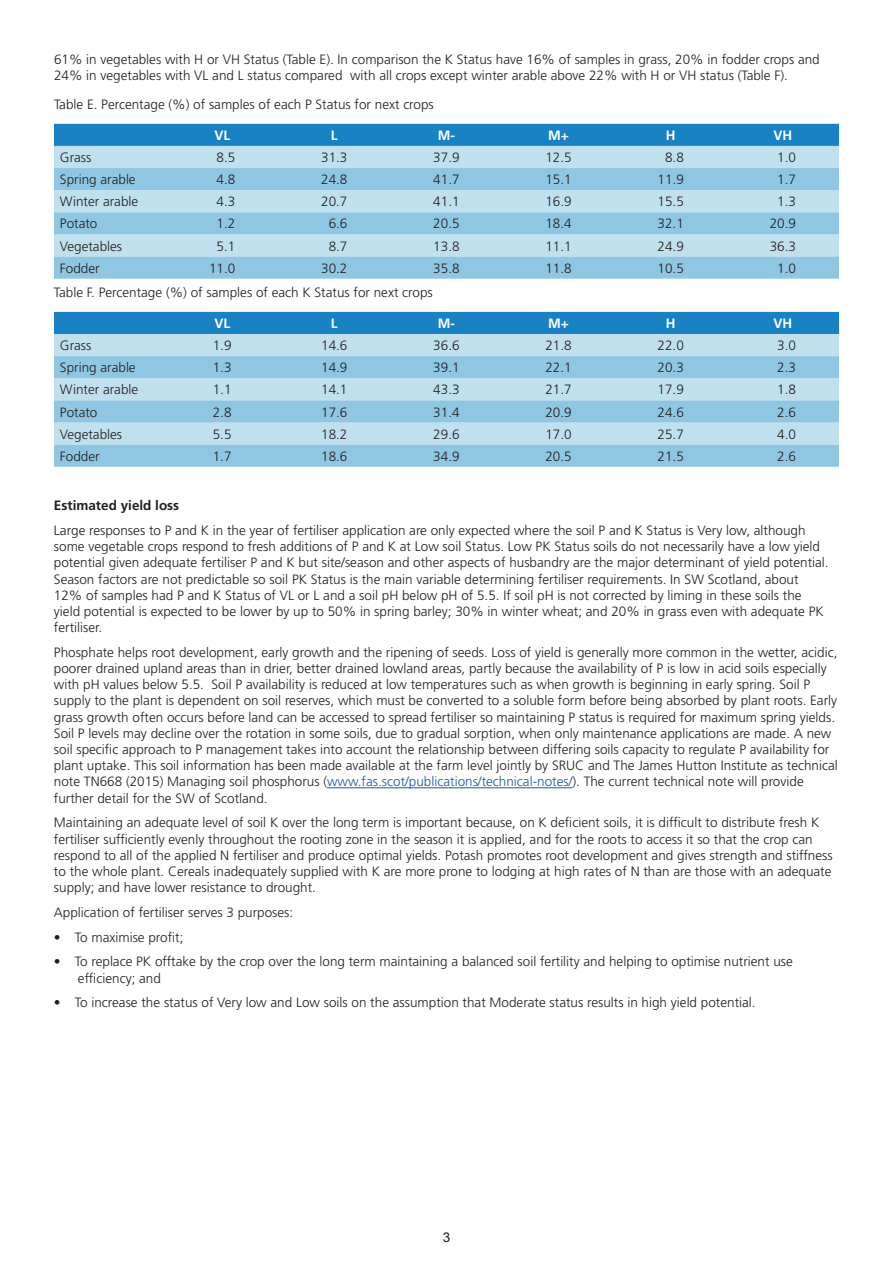
<style>
.page{position:relative;width:893px;height:1263px;background:#fff}
.page>*{position:absolute;margin:0;border:0;box-sizing:border-box;transform-origin:0 0}
.t1{font:300 13.5px/16.2px "Frutiger LT Std";color:#231f20}
.t2{font:700 13.5px "Frutiger LT Std";color:#fff}
.t3{font:700 13.5px "Frutiger LT Std";color:#231f20}
.t4{font:13.5px "Arial";color:#231f20}
.s1{color:#1e56a6}
</style>
<div class="page">
<hr style="left:327px;top:787px;width:245px;height:1px;background:#1e56a6">
<div style="left:54px;top:124px;width:785px;height:22px;background:#1982c4"></div>
<div style="left:54px;top:146px;width:785px;height:22px;background:#c1e0ee"></div>
<svg style="left:54px;top:168px;width:785px;height:111px;background:#a3d1e7"></svg>
<div style="left:54px;top:312px;width:785px;height:22px;background:#1982c4"></div>
<div style="left:54px;top:334px;width:785px;height:22px;background:#c1e0ee"></div>
<svg style="left:54px;top:356px;width:785px;height:111px;background:#a3d1e7"></svg>
<p class="t1" style="left:54px;top:52px;width:767px">61% in vegetables with H or VH Status (Table E). In comparison the K Status have 16% of samples in grass, 20% in fodder crops and<br>24% in vegetables with VL and L status compared with all crops except winter arable above 22% with H or VH status (Table F).</p>
<p class="t1" style="left:54px;top:97px;width:381px">Table E. Percentage (%) of samples of each P Status for next crops</p>
<p class="t2" style="left:214px;top:127px;width:17px">VL</p>
<p class="t2" style="left:331px;top:127px;width:8px">L</p>
<p class="t2" style="left:438px;top:127px;width:19px">M-</p>
<p class="t2" style="left:548px;top:127px;width:22px">M+</p>
<p class="t2" style="left:666px;top:127px;width:11px">H</p>
<p class="t2" style="left:773px;top:127px;width:20px">VH</p>
<p class="t1" style="left:60px;top:149px;width:33px">Grass</p>
<p class="t1" style="left:217px;top:149px;width:20px">8.5</p>
<p class="t1" style="left:321px;top:149px;width:28px">31.3</p>
<p class="t1" style="left:433px;top:149px;width:28px">37.9</p>
<p class="t1" style="left:545px;top:149px;width:28px">12.5</p>
<p class="t1" style="left:665px;top:149px;width:20px">8.8</p>
<p class="t1" style="left:777px;top:149px;width:20px">1.0</p>
<p class="t1" style="left:60px;top:172px;width:77px">Spring arable</p>
<p class="t1" style="left:217px;top:172px;width:20px">4.8</p>
<p class="t1" style="left:321px;top:172px;width:28px">24.8</p>
<p class="t1" style="left:433px;top:172px;width:28px">41.7</p>
<p class="t1" style="left:545px;top:172px;width:28px">15.1</p>
<p class="t1" style="left:658px;top:172px;width:28px">11.9</p>
<p class="t1" style="left:777px;top:172px;width:20px">1.7</p>
<p class="t1" style="left:60px;top:194px;width:80px">Winter arable</p>
<p class="t1" style="left:217px;top:194px;width:20px">4.3</p>
<p class="t1" style="left:321px;top:194px;width:28px">20.7</p>
<p class="t1" style="left:433px;top:194px;width:28px">41.1</p>
<p class="t1" style="left:545px;top:194px;width:28px">16.9</p>
<p class="t1" style="left:658px;top:194px;width:28px">15.5</p>
<p class="t1" style="left:777px;top:194px;width:20px">1.3</p>
<p class="t1" style="left:60px;top:216px;width:39px">Potato</p>
<p class="t1" style="left:217px;top:216px;width:20px">1.2</p>
<p class="t1" style="left:329px;top:216px;width:20px">6.6</p>
<p class="t1" style="left:433px;top:216px;width:28px">20.5</p>
<p class="t1" style="left:545px;top:216px;width:28px">18.4</p>
<p class="t1" style="left:658px;top:216px;width:28px">32.1</p>
<p class="t1" style="left:770px;top:216px;width:28px">20.9</p>
<p class="t1" style="left:60px;top:238px;width:64px">Vegetables</p>
<p class="t1" style="left:217px;top:238px;width:20px">5.1</p>
<p class="t1" style="left:329px;top:238px;width:20px">8.7</p>
<p class="t1" style="left:433px;top:238px;width:28px">13.8</p>
<p class="t1" style="left:545px;top:238px;width:28px">11.1</p>
<p class="t1" style="left:658px;top:238px;width:28px">24.9</p>
<p class="t1" style="left:770px;top:238px;width:28px">36.3</p>
<p class="t1" style="left:60px;top:260px;width:41px">Fodder</p>
<p class="t1" style="left:209px;top:260px;width:28px">11.0</p>
<p class="t1" style="left:321px;top:260px;width:28px">30.2</p>
<p class="t1" style="left:433px;top:260px;width:28px">35.8</p>
<p class="t1" style="left:545px;top:260px;width:28px">11.8</p>
<p class="t1" style="left:658px;top:260px;width:28px">10.5</p>
<p class="t1" style="left:777px;top:260px;width:20px">1.0</p>
<p class="t1" style="left:54px;top:285px;width:380px">Table F. Percentage (%) of samples of each K Status for next crops</p>
<p class="t2" style="left:214px;top:315px;width:17px">VL</p>
<p class="t2" style="left:331px;top:315px;width:8px">L</p>
<p class="t2" style="left:438px;top:315px;width:19px">M-</p>
<p class="t2" style="left:548px;top:315px;width:22px">M+</p>
<p class="t2" style="left:666px;top:315px;width:11px">H</p>
<p class="t2" style="left:773px;top:315px;width:20px">VH</p>
<p class="t1" style="left:60px;top:338px;width:33px">Grass</p>
<p class="t1" style="left:213px;top:338px;width:20px">1.9</p>
<p class="t1" style="left:321px;top:338px;width:28px">14.6</p>
<p class="t1" style="left:433px;top:338px;width:28px">36.6</p>
<p class="t1" style="left:545px;top:338px;width:28px">21.8</p>
<p class="t1" style="left:658px;top:338px;width:28px">22.0</p>
<p class="t1" style="left:777px;top:338px;width:20px">3.0</p>
<p class="t1" style="left:60px;top:360px;width:77px">Spring arable</p>
<p class="t1" style="left:213px;top:360px;width:20px">1.3</p>
<p class="t1" style="left:321px;top:360px;width:28px">14.9</p>
<p class="t1" style="left:433px;top:360px;width:28px">39.1</p>
<p class="t1" style="left:545px;top:360px;width:28px">22.1</p>
<p class="t1" style="left:658px;top:360px;width:28px">20.3</p>
<p class="t1" style="left:777px;top:360px;width:20px">2.3</p>
<p class="t1" style="left:60px;top:382px;width:80px">Winter arable</p>
<p class="t1" style="left:213px;top:382px;width:20px">1.1</p>
<p class="t1" style="left:321px;top:382px;width:28px">14.1</p>
<p class="t1" style="left:433px;top:382px;width:28px">43.3</p>
<p class="t1" style="left:545px;top:382px;width:28px">21.7</p>
<p class="t1" style="left:658px;top:382px;width:28px">17.9</p>
<p class="t1" style="left:777px;top:382px;width:20px">1.8</p>
<p class="t1" style="left:60px;top:404px;width:39px">Potato</p>
<p class="t1" style="left:213px;top:404px;width:20px">2.8</p>
<p class="t1" style="left:321px;top:404px;width:28px">17.6</p>
<p class="t1" style="left:433px;top:404px;width:28px">31.4</p>
<p class="t1" style="left:545px;top:404px;width:28px">20.9</p>
<p class="t1" style="left:658px;top:404px;width:28px">24.6</p>
<p class="t1" style="left:777px;top:404px;width:20px">2.6</p>
<p class="t1" style="left:60px;top:426px;width:64px">Vegetables</p>
<p class="t1" style="left:213px;top:426px;width:20px">5.5</p>
<p class="t1" style="left:321px;top:426px;width:28px">18.2</p>
<p class="t1" style="left:433px;top:426px;width:28px">29.6</p>
<p class="t1" style="left:545px;top:426px;width:28px">17.0</p>
<p class="t1" style="left:658px;top:426px;width:28px">25.7</p>
<p class="t1" style="left:777px;top:426px;width:20px">4.0</p>
<p class="t1" style="left:60px;top:448px;width:41px">Fodder</p>
<p class="t1" style="left:213px;top:448px;width:20px">1.7</p>
<p class="t1" style="left:321px;top:448px;width:28px">18.6</p>
<p class="t1" style="left:433px;top:448px;width:28px">34.9</p>
<p class="t1" style="left:545px;top:448px;width:28px">20.5</p>
<p class="t1" style="left:658px;top:448px;width:28px">21.5</p>
<p class="t1" style="left:777px;top:448px;width:20px">2.6</p>
<p class="t3" style="left:54px;top:498px;width:127px">Estimated yield loss</p>
<p class="t1" style="left:54px;top:522px;width:776px">Large responses to P and K in the year of fertiliser application are only expected where the soil P and K Status is Very low, although some vegetable crops respond to fresh additions of P and K at Low soil Status. Low PK Status soils do not necessarily have a low yield potential given adequate fertiliser P and K but site/season and other aspects of husbandry are the major determinant of yield potential.<br>Season factors are not predictable so soil PK Status is the main variable determining fertiliser requirements. In SW Scotland, about 12% of samples had P and K Status of VL or L and a soil pH below pH of 5.5. If soil pH is not corrected by liming in these soils the yield potential is expected to be lower by up to 50% in spring barley; 30% in winter wheat; and 20% in grass even with adequate PK fertiliser.</p>
<p class="t1" style="left:54px;top:644px;width:785px">Phosphate helps root development, early growth and the ripening of seeds. Loss of yield is generally more common in the wetter, acidic, poorer drained upland areas than in drier, better drained lowland areas, partly because the availability of P is low in acid soils especially with pH values below 5.5. Soil P availability is reduced at low temperatures such as when growth is beginning in early spring. Soil P supply to the plant is dependent on soil reserves, which must be converted to a soluble form before being absorbed by plant roots. Early grass growth often occurs before land can be accessed to spread fertiliser so maintaining P status is required for maximum spring yields.<br>Soil P levels may decline over the rotation in some soils, due to gradual sorption, when only maintenance applications are made. A new soil specific approach to P management takes into account the relationship between differing soils capacity to regulate P availability for plant uptake. This soil information has been made available at the farm level jointly by SRUC and The James Hutton Institute as technical note TN668 (2015) Managing soil phosphorus (<span class="s1">www.fas.scot/publications/technical-notes/</span>). The current technical note will provide further detail for the SW of Scotland.</p>
<p class="t1" style="left:54px;top:815px;width:780px">Maintaining an adequate level of soil K over the long term is important because, on K deficient soils, it is difficult to distribute fresh K fertiliser sufficiently evenly throughout the rooting zone in the season it is applied, and for the roots to access it so that the crop can respond to all of the applied N fertiliser and produce optimal yields. Potash promotes root development and gives strength and stiffness to the whole plant. Cereals inadequately supplied with K are more prone to lodging at high rates of N than are those with an adequate supply; and have lower resistance to drought.</p>
<p class="t1" style="left:54px;top:904px;width:241px">Application of fertiliser serves 3 purposes:</p>
<p class="t1" style="left:54px;top:929px;width:131px">• To maximise profit;</p>
<p class="t1" style="left:78px;top:954px;width:716px;text-indent:-24px">• To replace PK offtake by the crop over the long term maintaining a balanced soil fertility and helping to optimise nutrient use efficiency; and</p>
<p class="t1" style="left:54px;top:995px;width:703px">• To increase the status of Very low and Low soils on the assumption that Moderate status results in high yield potential.</p>
<p class="t4" style="left:443px;top:1229px;width:9px">3</p>
</div>
